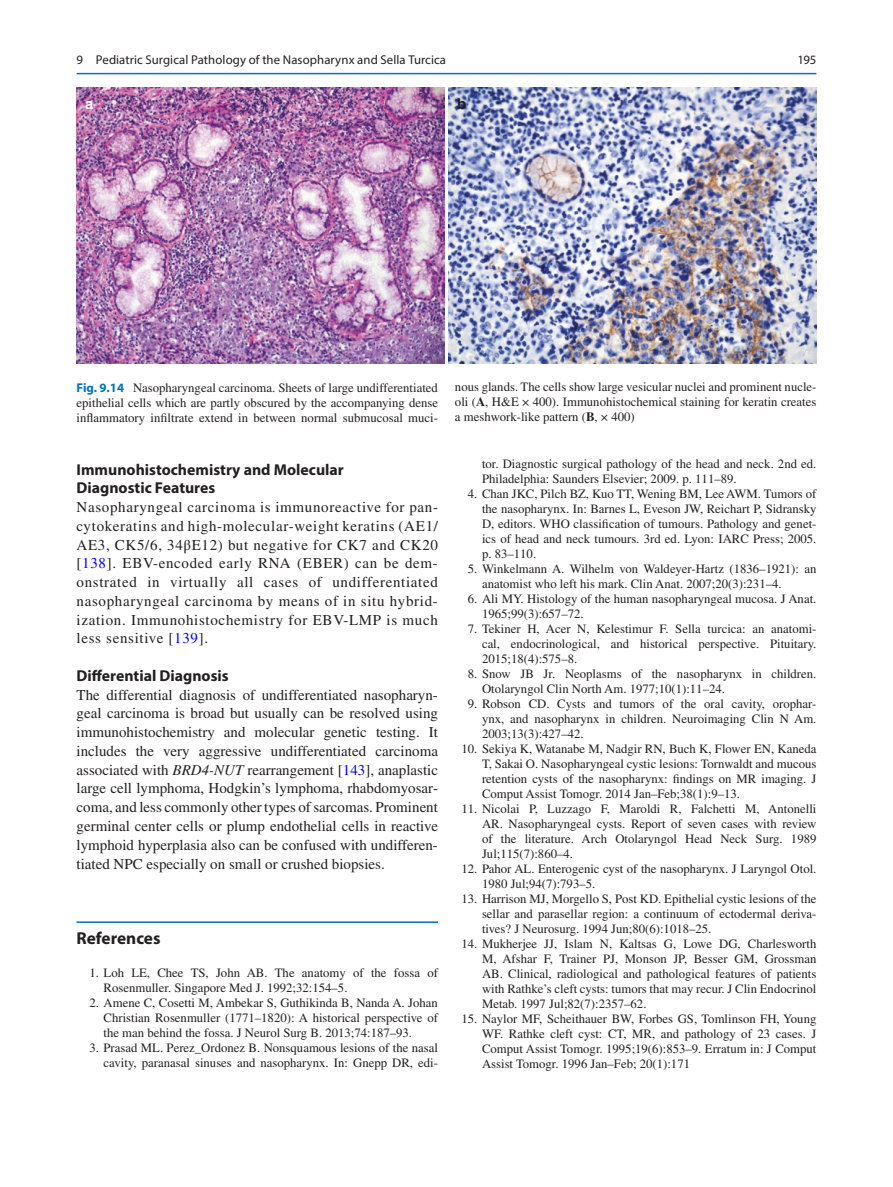
<style>
.page{position:relative;width:893px;height:1187px;background:#fff}
.page>*{position:absolute;margin:0;border:0;box-sizing:border-box;transform-origin:0 0}
.t1{font:700 17.25px "Myriad Pro";color:#231f20}
.t2{font:700 15.75px/18.8px "Myriad Pro";color:#231f20}
.t3{font:15px/18.8px "Times LT Std";letter-spacing:.01em;color:#231f20;text-align:justify}
.t4{font:15px "Helvetica Bold 2";color:#fff}
.t5{font:15px "Helvetica Bold 2";color:#1d1e1f}
.t6{font:12.75px/15px "Times LT Std";color:#231f20;text-align:justify}
.t7{font:12.75px "Myriad Pro";letter-spacing:.005em;color:#231f20}
.s1{font-family:"Myriad Pro";font-weight:700;color:#0073bc}
.s2{font-weight:700}
.s3{font-family:"STIX General"}
.s4{color:#00f}
.s5{font-style:italic}
</style>
<div class="page">
<hr style="left:77px;top:921px;width:361px;height:1px;background:#0073bc">
<img style="left:77px;top:88px;width:367px;height:275px">
<img style="left:449px;top:88px;width:367px;height:275px">
<hr style="left:77px;top:73px;width:739px;height:1px;background:#0073bc">
<p class="t7" style="left:77px;top:52px;width:371px">9 Pediatric Surgical Pathology of the Nasopharynx and Sella Turcica</p>
<p class="t4" style="left:85px;top:94px;width:10px">a</p>
<p class="t5" style="left:457px;top:94px;width:11px">b</p>
<p class="t7" style="left:798px;top:52px;width:20px">195</p>
<p class="t6" style="left:77px;top:380px;width:363px"><span class="s1">Fig. 9.14</span> Nasopharyngeal carcinoma. Sheets of large undifferentiated epithelial cells which are partly obscured by the accompanying dense inflammatory infiltrate extend in between normal submucosal muci-</p>
<p class="t6" style="left:455px;top:379px;width:363px">nous glands. The cells show large vesicular nuclei and prominent nucle&shy;oli (<span class="s2">A</span>, H&amp;E × 400). Immunohistochemical staining for keratin creates a meshwork-like pattern (<span class="s2">B</span>, × 400)</p>
<p class="t2" style="left:77px;top:459px;width:269px">Immunohistochemistry and Molecular<br>Diagnostic Features</p>
<p class="t3" style="left:77px;top:497px;width:363px">Nasopharyngeal carcinoma is immunoreactive for pan&shy;cytokeratins and high-molecular-weight keratins (AE1/ AE3, CK5/6, 34<span class="s3">β</span>E12) but negative for CK7 and CK20 [<span class="s4">138</span>]. EBV-encoded early RNA (EBER) can be dem&shy;onstrated in virtually all cases of undifferentiated nasopharyngeal carcinoma by means of in situ hybrid&shy;ization. Immunohistochemistry for EBV-LMP is much less sensitive [<span class="s4">139</span>].</p>
<p class="t2" style="left:77px;top:665px;width:154px">Differential Diagnosis</p>
<p class="t3" style="left:77px;top:685px;width:363px">The differential diagnosis of undifferentiated nasopharyn&shy;geal carcinoma is broad but usually can be resolved using immunohistochemistry and molecular genetic testing. It includes the very aggressive undifferentiated carcinoma associated with <span class="s5">BRD4-NUT</span> rearrangement [<span class="s4">143</span>], anaplastic large cell lymphoma, Hodgkin’s lymphoma, rhabdomyosar&shy;coma, and less commonly other types of sarcomas. Prominent germinal center cells or plump endothelial cells in reactive lymphoid hyperplasia also can be confused with undifferen&shy;tiated NPC especially on small or crushed biopsies.</p>
<h1 class="t1" style="left:77px;top:926px;width:85px">References</h1>
<p class="t6" style="left:104px;top:965px;width:336px;text-indent:-14px">1. Loh LE, Chee TS, John AB. The anatomy of the fossa of<br>Rosenmuller. Singapore Med J. 1992;32:154–5.</p>
<p class="t6" style="left:104px;top:995px;width:336px;text-indent:-14px">2. Amene C, Cosetti M, Ambekar S, Guthikinda B, Nanda A. Johan Christian Rosenmuller (1771–1820): A historical perspective of the man behind the fossa. J Neurol Surg B. 2013;74:187–93.</p>
<p class="t6" style="left:89px;top:1040px;width:350px;text-align:right">3. Prasad ML. Perez_Ordonez B. Nonsquamous lesions of the nasal cavity, paranasal sinuses and nasopharynx. In: Gnepp DR, edi-</p>
<p class="t6" style="left:482px;top:456px;width:336px">tor. Diagnostic surgical pathology of the head and neck. 2nd ed.<br>Philadelphia: Saunders Elsevier; 2009. p. 111–89.</p>
<p class="t6" style="left:482px;top:486px;width:336px;text-indent:-14px">4. Chan JKC, Pilch BZ, Kuo TT, Wening BM, Lee AWM. Tumors of the nasopharynx. In: Barnes L, Eveson JW, Reichart P, Sidransky D, editors. WHO classification of tumours. Pathology and genet&shy;ics of head and neck tumours. 3rd ed. Lyon: IARC Press; 2005. p. 83–110.</p>
<p class="t6" style="left:482px;top:561px;width:336px;text-indent:-14px">5. Winkelmann A. Wilhelm von Waldeyer-Hartz (1836–1921): an anatomist who left his mark. Clin Anat. 2007;20(3):231–4.</p>
<p class="t6" style="left:482px;top:591px;width:336px;text-indent:-14px">6. Ali MY. Histology of the human nasopharyngeal mucosa. J Anat.<br>1965;99(3):657–72.</p>
<p class="t6" style="left:482px;top:621px;width:336px;text-indent:-14px">7. Tekiner H, Acer N, Kelestimur F. Sella turcica: an anatomi&shy;cal, endocrinological, and historical perspective. Pituitary.<br>2015;18(4):575–8.</p>
<p class="t6" style="left:482px;top:666px;width:336px;text-indent:-14px">8. Snow JB Jr. Neoplasms of the nasopharynx in children.<br>Otolaryngol Clin North Am. 1977;10(1):11–24.</p>
<p class="t6" style="left:482px;top:696px;width:336px;text-indent:-14px">9. Robson CD. Cysts and tumors of the oral cavity, orophar&shy;ynx, and nasopharynx in children. Neuroimaging Clin N Am.<br>2003;13(3):427–42.</p>
<p class="t6" style="left:482px;top:741px;width:336px;text-indent:-20px">10. Sekiya K, Watanabe M, Nadgir RN, Buch K, Flower EN, Kaneda T, Sakai O. Nasopharyngeal cystic lesions: Tornwaldt and mucous retention cysts of the nasopharynx: findings on MR imaging. J Comput Assist Tomogr. 2014 Jan–Feb;38(1):9–13.</p>
<p class="t6" style="left:482px;top:801px;width:336px;text-indent:-20px">11. Nicolai P, Luzzago F, Maroldi R, Falchetti M, Antonelli AR. Nasopharyngeal cysts. Report of seven cases with review of the literature. Arch Otolaryngol Head Neck Surg. 1989<br>Jul;115(7):860–4.</p>
<p class="t6" style="left:482px;top:861px;width:336px;text-indent:-20px">12. Pahor AL. Enterogenic cyst of the nasopharynx. J Laryngol Otol.<br>1980 Jul;94(7):793–5.</p>
<p class="t6" style="left:482px;top:891px;width:336px;text-indent:-20px">13. Harrison MJ, Morgello S, Post KD. Epithelial cystic lesions of the sellar and parasellar region: a continuum of ectodermal deriva&shy;tives? J Neurosurg. 1994 Jun;80(6):1018–25.</p>
<p class="t6" style="left:482px;top:936px;width:336px;text-indent:-20px">14. Mukherjee JJ, Islam N, Kaltsas G, Lowe DG, Charlesworth M, Afshar F, Trainer PJ, Monson JP, Besser GM, Grossman AB. Clinical, radiological and pathological features of patients with Rathke’s cleft cysts: tumors that may recur. J Clin Endocrinol Metab. 1997 Jul;82(7):2357–62.</p>
<p class="t6" style="left:482px;top:1011px;width:336px;text-indent:-20px">15. Naylor MF, Scheithauer BW, Forbes GS, Tomlinson FH, Young WF. Rathke cleft cyst: CT, MR, and pathology of 23 cases. J Comput Assist Tomogr. 1995;19(6):853–9. Erratum in: J Comput Assist Tomogr. 1996 Jan–Feb; 20(1):171</p>
</div>
